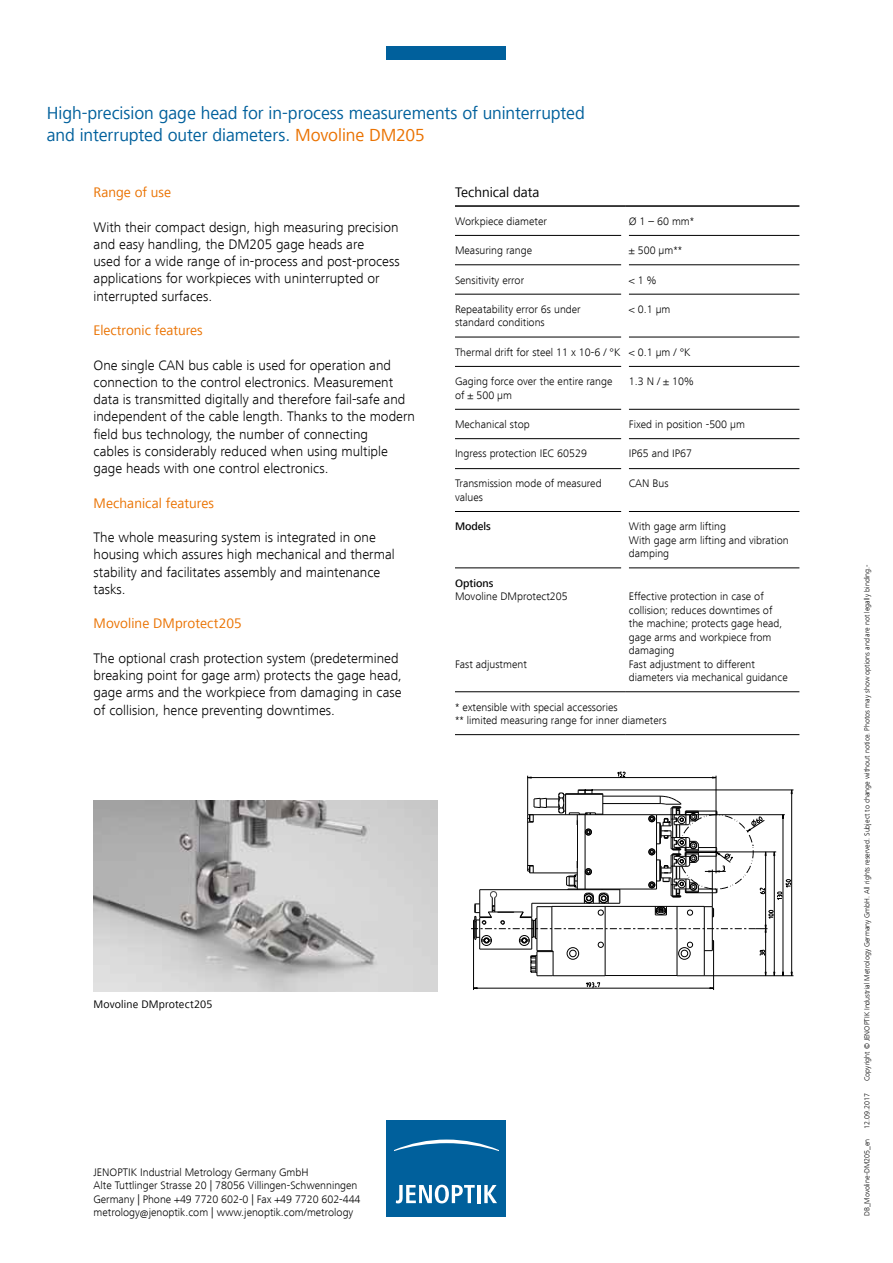
<style>
.page{position:relative;width:893px;height:1263px;background:#fff}
.page>*{position:absolute;margin:0;border:0;box-sizing:border-box;transform-origin:0 0}
.t1{font:18px/21.8px "Frutiger Next LT";letter-spacing:-.005em;color:#00609c}
.t2{font:300 14.25px/17.2px "Frutiger Next LT";color:#000}
.t3{font:14.25px "Frutiger Next LT";color:#ea7200}
.t4{font:14.25px "Frutiger Next LT";color:#000}
.t5{font:300 11.25px/13.5px "Frutiger Next LT";color:#000}
.t6{font:11.25px "Frutiger Next LT";letter-spacing:.015em;color:#000}
.t7{font:500 11.25px "Frutiger Next LT";color:#000}
.t8{font:300 7.5px "Frutiger Next LT";color:#000}
.s1{color:#ea7200}
</style>
<div class="page">
<div style="left:387px;top:1120px;width:119px;height:96px;background:#00609c"></div>
<hr style="left:477px;top:1185px;width:4px;height:18px;background:#fff">
<svg style="left:484px;top:1185px;width:13px;height:18px"></svg>
<svg style="left:394px;top:1139px;width:105px;height:12px"></svg>
<svg style="left:396px;top:1185px;width:79px;height:18px"></svg>
<div style="left:387px;top:47px;width:119px;height:13px;background:#00609c"></div>
<img style="left:94px;top:801px;width:342px;height:190px">
<svg style="left:436px;top:771px;width:358px;height:221px"></svg>
<svg style="left:471px;top:790px;width:321px;height:186px"></svg>
<div style="left:529px;top:825px;width:47px;height:35px;background:#fff"></div>
<hr style="left:455px;top:235px;width:166px;height:1px;background:#000">
<hr style="left:629px;top:235px;width:170px;height:1px;background:#000">
<hr style="left:455px;top:265px;width:166px;height:1px;background:#000">
<hr style="left:629px;top:265px;width:170px;height:1px;background:#000">
<hr style="left:455px;top:294px;width:166px;height:1px;background:#000">
<hr style="left:629px;top:294px;width:170px;height:1px;background:#000">
<hr style="left:455px;top:337px;width:166px;height:1px;background:#000">
<hr style="left:629px;top:337px;width:170px;height:1px;background:#000">
<hr style="left:455px;top:366px;width:166px;height:1px;background:#000">
<hr style="left:629px;top:366px;width:170px;height:1px;background:#000">
<hr style="left:455px;top:409px;width:166px;height:1px;background:#000">
<hr style="left:629px;top:409px;width:170px;height:1px;background:#000">
<hr style="left:455px;top:438px;width:166px;height:1px;background:#000">
<hr style="left:629px;top:438px;width:170px;height:1px;background:#000">
<hr style="left:455px;top:468px;width:166px;height:1px;background:#000">
<hr style="left:629px;top:468px;width:170px;height:1px;background:#000">
<hr style="left:455px;top:511px;width:166px;height:1px;background:#000">
<hr style="left:629px;top:511px;width:170px;height:1px;background:#000">
<hr style="left:455px;top:568px;width:166px;height:1px;background:#000">
<hr style="left:629px;top:568px;width:170px;height:1px;background:#000">
<hr style="left:455px;top:205px;width:170px;height:2px;background:#000">
<hr style="left:625px;top:205px;width:174px;height:2px;background:#000">
<hr style="left:455px;top:691px;width:170px;height:1px;background:#000">
<hr style="left:625px;top:691px;width:174px;height:1px;background:#000">
<hr style="left:455px;top:734px;width:170px;height:1px;background:#000">
<hr style="left:625px;top:734px;width:174px;height:1px;background:#000">
<h1 class="t1" style="left:47px;top:102px;width:540px">High-precision gage head for in-process measurements of uninterrupted and interrupted outer diameters. <span class="s1">Movoline DM205</span></h1>
<p class="t3" style="left:94px;top:184px;width:79px">Range of use</p>
<p class="t2" style="left:94px;top:218px;width:308px">With their compact design, high measuring precision and easy handling, the DM205 gage heads are<br>used for a wide range of in-process and post-process applications for workpieces with uninterrupted or interrupted surfaces.</p>
<p class="t3" style="left:94px;top:322px;width:111px">Electronic features</p>
<p class="t2" style="left:94px;top:356px;width:323px">One single CAN bus cable is used for operation and connection to the control electronics. Measurement data is transmitted digitally and therefore fail-safe and independent of the cable length. Thanks to the modern field bus technology, the number of connecting<br>cables is considerably reduced when using multiple gage heads with one control electronics.</p>
<p class="t3" style="left:94px;top:495px;width:122px">Mechanical features</p>
<p class="t2" style="left:94px;top:529px;width:303px">The whole measuring system is integrated in one housing which assures high mechanical and thermal stability and facilitates assembly and maintenance tasks.</p>
<p class="t3" style="left:94px;top:616px;width:150px">Movoline DMprotect205</p>
<p class="t2" style="left:94px;top:650px;width:310px">The optional crash protection system (predetermined breaking point for gage arm) protects the gage head, gage arms and the workpiece from damaging in case of collision, hence preventing downtimes.</p>
<p class="t4" style="left:455px;top:184px;width:86px">Technical data</p>
<p class="t5" style="left:455px;top:214px;width:94px">Workpiece diameter</p>
<p class="t5" style="left:629px;top:214px;width:67px">Ø 1 – 60 mm*</p>
<p class="t5" style="left:455px;top:244px;width:79px">Measuring range</p>
<p class="t5" style="left:629px;top:244px;width:55px">± 500 μm**</p>
<p class="t5" style="left:455px;top:273px;width:71px">Sensitivity error</p>
<p class="t5" style="left:629px;top:273px;width:29px">&lt; 1 %</p>
<p class="t5" style="left:455px;top:302px;width:127px">Repeatability error 6s under standard conditions</p>
<p class="t5" style="left:629px;top:302px;width:43px">&lt; 0.1 μm</p>
<p class="t5" style="left:455px;top:345px;width:237px">Thermal drift for steel 11 x 10-6 / °K &lt; 0.1 μm / °K</p>
<p class="t5" style="left:455px;top:375px;width:159px">Gaging force over the entire range of ± 500 μm</p>
<p class="t5" style="left:629px;top:375px;width:66px">1.3 N / ± 10%</p>
<p class="t5" style="left:455px;top:418px;width:76px">Mechanical stop</p>
<p class="t5" style="left:629px;top:418px;width:118px">Fixed in position -500 μm</p>
<p class="t5" style="left:455px;top:447px;width:133px">Ingress protection IEC 60529</p>
<p class="t5" style="left:629px;top:447px;width:65px">IP65 and IP67</p>
<p class="t5" style="left:455px;top:477px;width:148px">Transmission mode of measured values</p>
<p class="t5" style="left:629px;top:477px;width:41px">CAN Bus</p>
<p class="t7" style="left:455px;top:520px;width:37px">Models</p>
<p class="t5" style="left:629px;top:520px;width:161px">With gage arm lifting<br>With gage arm lifting and vibration damping</p>
<p class="t7" style="left:455px;top:577px;width:40px">Options</p>
<p class="t5" style="left:455px;top:590px;width:114px">Movoline DMprotect205</p>
<p class="t5" style="left:629px;top:590px;width:160px">Effective protection in case of collision; reduces downtimes of the machine; protects gage head, gage arms and workpiece from damaging<br>Fast adjustment to different diameters via mechanical guidance</p>
<p class="t5" style="left:455px;top:700px;width:213px">* extensible with special accessories<br>** limited measuring range for inner diameters</p>
<p class="t5" style="left:455px;top:657px;width:73px">Fast adjustment</p>
<p class="t6" style="left:94px;top:998px;width:121px">Movoline DMprotect205</p>
<p class="t5" style="left:94px;top:1165px;width:269px">JENOPTIK Industrial Metrology Germany GmbH<br>Alte Tuttlinger Strasse 20 | 78056 Villingen-Schwenningen Germany | Phone +49 7720 602-0 | Fax +49 7720 602-444 metrology@jenoptik.com | www.jenoptik.com/metrology</p>
<p class="t8" style="left:863px;top:1081px;width:518px;rotate:-90deg">Copyright © JENOPTIK Industrial Metrology Germany GmbH. All rights reserved. Subject to change without notice. Photos may show options and are not legally binding.-</p>
<p class="t8" style="left:863px;top:1129px;width:37px;rotate:-90deg">12.09.2017</p>
<p class="t8" style="left:863px;top:1216px;width:79px;rotate:-90deg">DB_Movoline-DM205_en</p>
</div>
